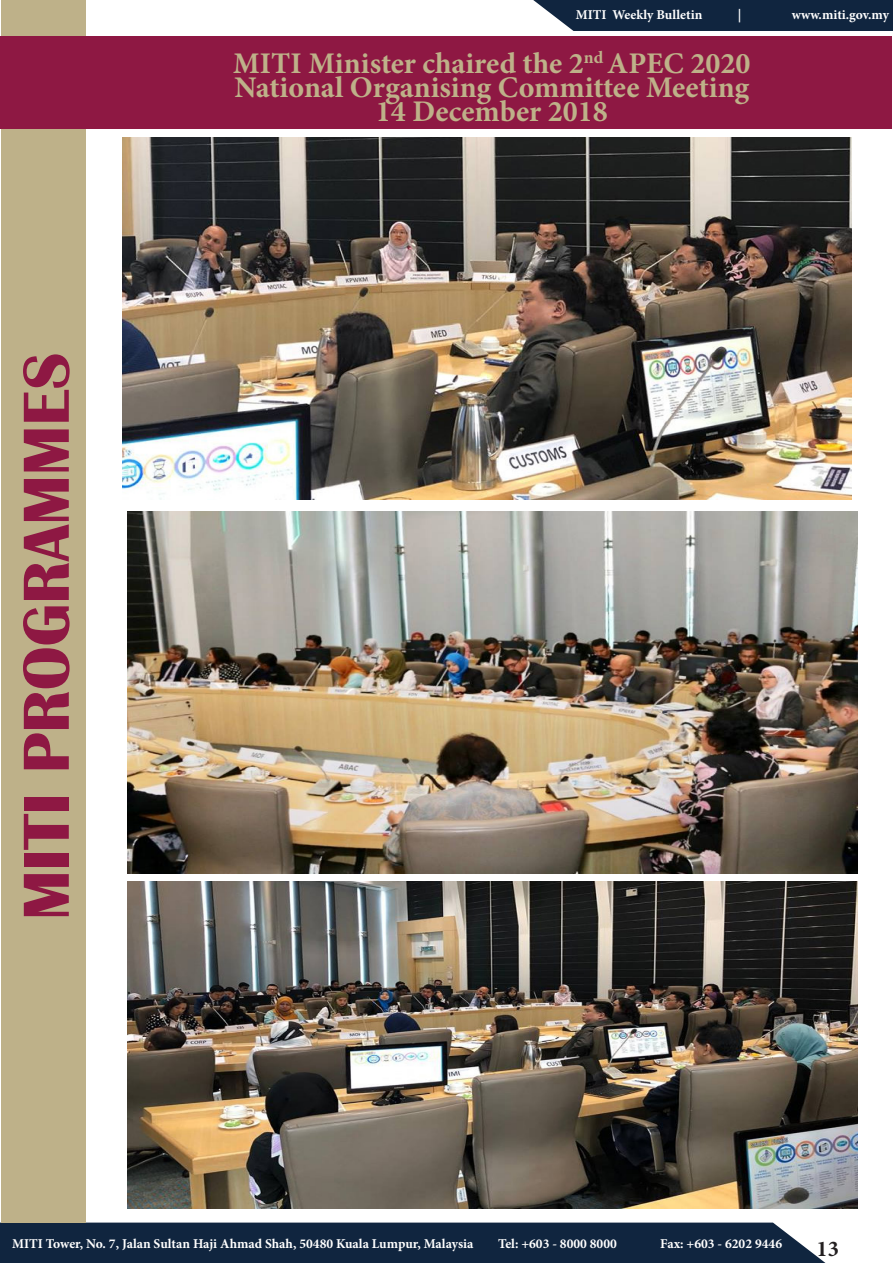
<style>
.page{position:relative;width:893px;height:1263px;background:#fff}
.page>*{position:absolute;margin:0;border:0;box-sizing:border-box;transform-origin:0 0}
.t1{font:700 67.5px "Britannic";color:#8e1843}
.t2{font:700 30px "Minion Pro";color:#beb189}
.t3{font:700 22.5px "Minion Pro";color:#231f20}
.t4{font:700 13.5px "Minion Pro";color:#fff}
</style>
<div class="page">
<div style="left:0;top:1222px;width:826px;height:41px;background:#10253f"></div>
<div style="left:533px;top:0;width:360px;height:30px;background:#10253f"></div>
<div style="left:2px;top:0;width:84px;height:1223px;background:#beb189"></div>
<div style="left:1px;top:36px;width:891px;height:93px;background:#8e1843"></div>
<img style="left:122px;top:137px;width:730px;height:362px">
<img style="left:128px;top:511px;width:729px;height:362px">
<img style="left:128px;top:882px;width:729px;height:327px">
<p class="t4" style="left:576px;top:5px;width:128px">MITI Weekly Bulletin</p>
<p class="t4" style="left:738px;top:5px;width:5px">|</p>
<p class="t4" style="left:792px;top:5px;width:99px">www.miti.gov.my</p>
<p class="t1" style="left:8px;top:920px;width:569px;rotate:-90deg">MITI PROGRAMMES</p>
<p class="t2" style="left:233px;top:42px;width:519px">MITI Minister chaired the 2<sup>nd</sup> APEC 2020</p>
<p class="t2" style="left:234px;top:66px;width:516px">National Organising Committee Meeting</p>
<p class="t2" style="left:376px;top:90px;width:233px">14 December 2018</p>
<p class="t4" style="left:12px;top:1234px;width:463px">MITI Tower, No. 7, Jalan Sultan Haji Ahmad Shah, 50480 Kuala Lumpur, Malaysia</p>
<p class="t4" style="left:498px;top:1234px;width:120px">Tel: +603 - 8000 8000</p>
<p class="t4" style="left:660px;top:1234px;width:123px">Fax: +603 - 6202 9446</p>
<h3 class="t3" style="left:816px;top:1232px;width:24px">13</h3>
</div>
